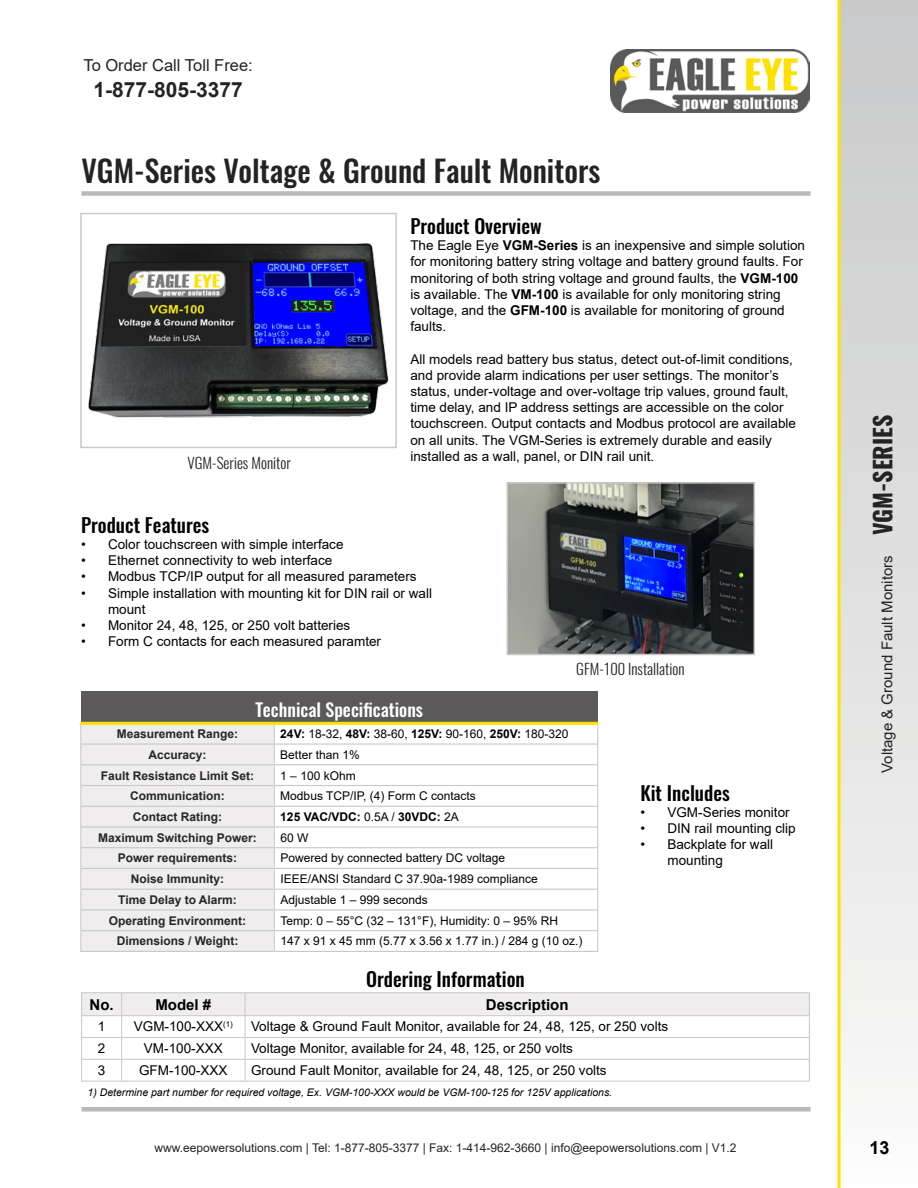
<style>
.page{position:relative;width:918px;height:1188px;background:#fff}
.page>*{position:absolute;margin:0;border:0;box-sizing:border-box;transform-origin:0 0}
.t1{font:500 30px "Oswald";color:#242323}
.t2{font:700 21px "Arial";color:#232323}
.t3{font:500 19.5px "Oswald";color:#000}
.t4{font:500 18px "Oswald";color:#fffffe}
.t5{font:700 18px "Arial";color:#000}
.t6{font:16.5px "Arial";color:#232323}
.t7{font:15px "Arial";color:#232323}
.t8{font:300 15px "Oswald";color:#242323}
.t9{font:700 15px "Arial";color:#000}
.t10{font:13.5px/16.2px "Arial";color:#000}
.t11{font:12px "Arial";color:#000}
.t12{font:700 12px "Arial";color:#262626}
.t13{font:12px "Arial";color:#232323}
.t14{font:700 12px "Arial";color:#000}
.t15{font:italic 10.5px "Arial";color:#000}
.s1{font-weight:700}
.s2{font-weight:400}
.s3{font-family:"Oswald";font-weight:700;font-size:24px}
</style>
<div class="page">
<div style="left:82px;top:1107px;width:729px;height:5px;background:#bab8b8"></div>
<div style="left:82px;top:191px;width:729px;height:5px;background:#bab8b8"></div>
<img style="left:610px;top:50px;width:200px;height:62px">
<hr style="left:81px;top:992px;width:41px;height:1px;background:#cdcbcb">
<hr style="left:122px;top:992px;width:123px;height:1px;background:#cdcbcb">
<hr style="left:245px;top:992px;width:565px;height:1px;background:#cdcbcb">
<svg style="left:81px;top:993px;width:729px;height:88px"></svg>
<hr style="left:81px;top:1081px;width:41px;height:1px;background:#cdcbcb">
<hr style="left:122px;top:1081px;width:123px;height:1px;background:#cdcbcb">
<hr style="left:245px;top:1081px;width:565px;height:1px;background:#cdcbcb">
<div style="left:81px;top:692px;width:517px;height:31px;background:#5b5959"></div>
<div style="left:81px;top:725px;width:193px;height:226px;background:#efeded"></div>
<svg style="left:80px;top:725px;width:1px;height:226px"></svg>
<svg style="left:274px;top:725px;width:1px;height:226px"></svg>
<svg style="left:597px;top:725px;width:1px;height:226px"></svg>
<hr style="left:80px;top:722px;width:194px;height:3px;background:#fee100">
<hr style="left:274px;top:722px;width:324px;height:3px;background:#fee100">
<hr style="left:81px;top:743px;width:193px;height:2px;background:#c8c8c8">
<hr style="left:274px;top:743px;width:323px;height:2px;background:#c8c8c8">
<hr style="left:81px;top:764px;width:193px;height:1px;background:#c8c8c8">
<hr style="left:274px;top:764px;width:323px;height:1px;background:#c8c8c8">
<hr style="left:81px;top:785px;width:193px;height:1px;background:#c8c8c8">
<hr style="left:274px;top:785px;width:323px;height:1px;background:#c8c8c8">
<hr style="left:81px;top:806px;width:193px;height:1px;background:#c8c8c8">
<hr style="left:274px;top:806px;width:323px;height:1px;background:#c8c8c8">
<hr style="left:81px;top:826px;width:193px;height:2px;background:#c8c8c8">
<hr style="left:274px;top:826px;width:323px;height:2px;background:#c8c8c8">
<hr style="left:81px;top:847px;width:193px;height:1px;background:#c8c8c8">
<hr style="left:274px;top:847px;width:323px;height:1px;background:#c8c8c8">
<hr style="left:81px;top:868px;width:193px;height:1px;background:#c8c8c8">
<hr style="left:274px;top:868px;width:323px;height:1px;background:#c8c8c8">
<hr style="left:81px;top:889px;width:193px;height:1px;background:#c8c8c8">
<hr style="left:274px;top:889px;width:323px;height:1px;background:#c8c8c8">
<hr style="left:81px;top:909px;width:193px;height:1px;background:#c8c8c8">
<hr style="left:274px;top:909px;width:323px;height:1px;background:#c8c8c8">
<hr style="left:81px;top:930px;width:193px;height:1px;background:#c8c8c8">
<hr style="left:274px;top:930px;width:323px;height:1px;background:#c8c8c8">
<hr style="left:80px;top:951px;width:194px;height:1px;background:#c8c8c8">
<hr style="left:274px;top:951px;width:324px;height:1px;background:#c8c8c8">
<img style="left:88px;top:243px;width:301px;height:175px">
<div style="left:80px;top:213px;width:317px;height:235px;border:2px solid #cac9c8"></div>
<div style="left:841px;top:0;width:77px;height:1188px;background:linear-gradient(to bottom,#c8c8c9,#fbfafa)"></div>
<hr style="left:838px;top:0;width:3px;height:1188px;background:#fee100">
<img style="left:510px;top:485px;width:242px;height:167px">
<div style="left:507px;top:482px;width:248px;height:173px;border:2px solid #c8c8c8"></div>
<p class="t6" style="left:83px;top:54px;width:171px">To Order Call Toll Free:</p>
<h2 class="t2" style="left:93px;top:74px;width:151px">1-877-805-3377</h2>
<h1 class="t1" style="left:82px;top:150px;width:520px">VGM-Series Voltage &amp; Ground Fault Monitors</h1>
<p class="t8" style="left:187px;top:453px;width:105px">VGM-Series Monitor</p>
<h3 class="t3" style="left:410px;top:212px;width:133px">Product Overview</h3>
<p class="t10" style="left:410px;top:237px;width:396px">The Eagle Eye <span class="s1">VGM-Series</span> is an inexpensive and simple solution for monitoring battery string voltage and battery ground faults. For monitoring of both string voltage and ground faults, the <span class="s1">VGM-100 </span>is available. The <span class="s1">VM-100</span> is available for only monitoring string voltage, and the <span class="s1">GFM-100</span> is available for monitoring of ground faults.</p>
<p class="t10" style="left:410px;top:351px;width:387px">All models read battery bus status, detect out-of-limit conditions, and provide alarm indications per user settings. The monitor’s status, under-voltage and over-voltage trip values, ground fault, time delay, and IP address settings are accessible on the color touchscreen. Output contacts and Modbus protocol are available on all units. The VGM-Series is extremely durable and easily installed as a wall, panel, or DIN rail unit.</p>
<h3 class="t3" style="left:81px;top:511px;width:130px">Product Features</h3>
<p class="t10" style="left:81px;top:536px;width:264px">• Color touchscreen with simple interface</p>
<p class="t10" style="left:81px;top:552px;width:253px">• Ethernet connectivity to web interface</p>
<p class="t10" style="left:81px;top:568px;width:337px">• Modbus TCP/IP output for all measured parameters</p>
<p class="t10" style="left:108px;top:585px;width:326px;text-indent:-27px">• Simple installation with mounting kit for DIN rail or wall mount</p>
<p class="t10" style="left:81px;top:617px;width:271px">• Monitor 24, 48, 125, or 250 volt batteries</p>
<p class="t10" style="left:81px;top:633px;width:302px">• Form C contacts for each measured paramter</p>
<h3 class="t4" style="left:256px;top:697px;width:169px">Technical Specifications</h3>
<p class="t8" style="left:576px;top:659px;width:110px">GFM-100 Installation</p>
<p class="t12" style="left:117px;top:725px;width:123px">Measurement Range:</p>
<p class="t11" style="left:280px;top:726px;width:290px"><span class="s1">24V:</span> 18-32, <span class="s1">48V:</span> 38-60, <span class="s1">125V:</span> 90-160, <span class="s1">250V:</span> 180-320</p>
<p class="t12" style="left:149px;top:746px;width:60px">Accuracy:</p>
<p class="t11" style="left:280px;top:746px;width:81px">Better than 1%</p>
<p class="t12" style="left:101px;top:767px;width:155px">Fault Resistance Limit Set:</p>
<p class="t11" style="left:280px;top:767px;width:77px">1 – 100 kOhm</p>
<p class="t12" style="left:130px;top:788px;width:96px">Communication:</p>
<p class="t11" style="left:280px;top:788px;width:197px">Modbus TCP/IP, (4) Form C contacts</p>
<p class="t12" style="left:133px;top:808px;width:91px">Contact Rating:</p>
<p class="t14" style="left:280px;top:808px;width:180px">125 VAC/VDC: <span class="s2">0.5A /</span> 30VDC: <span class="s2">2A</span></p>
<p class="t12" style="left:98px;top:829px;width:160px">Maximum Switching Power:</p>
<p class="t11" style="left:280px;top:829px;width:30px">60 W</p>
<p class="t12" style="left:118px;top:850px;width:121px">Power requirements:</p>
<p class="t11" style="left:280px;top:850px;width:226px">Powered by connected battery DC voltage</p>
<p class="t12" style="left:131px;top:871px;width:95px">Noise Immunity:</p>
<p class="t11" style="left:280px;top:871px;width:259px">IEEE/ANSI Standard C 37.90a-1989 compliance</p>
<p class="t12" style="left:118px;top:891px;width:120px">Time Delay to Alarm:</p>
<p class="t11" style="left:280px;top:891px;width:149px">Adjustable 1 – 999 seconds</p>
<p class="t12" style="left:109px;top:912px;width:139px">Operating Environment:</p>
<p class="t11" style="left:280px;top:912px;width:279px">Temp: 0 – 55°C (32 – 131°F), Humidity: 0 – 95% RH</p>
<p class="t12" style="left:117px;top:933px;width:123px">Dimensions / Weight:</p>
<p class="t11" style="left:280px;top:933px;width:304px">147 x 91 x 45 mm (5.77 x 3.56 x 1.77 in.) / 284 g (10 oz.)</p>
<h3 class="t3" style="left:366px;top:965px;width:160px">Ordering Information</h3>
<h3 class="t3" style="left:640px;top:779px;width:91px">Kit Includes</h3>
<p class="t10" style="left:640px;top:804px;width:151px">• VGM-Series monitor</p>
<p class="t10" style="left:640px;top:820px;width:157px">• DIN rail mounting clip</p>
<p class="t10" style="left:667px;top:836px;width:107px;text-indent:-27px">• Backplate for wall mounting</p>
<p class="t9" style="left:90px;top:994px;width:26px">No.</p>
<p class="t9" style="left:155px;top:994px;width:57px">Model #</p>
<p class="t9" style="left:486px;top:994px;width:84px">Description</p>
<p class="t10" style="left:98px;top:1019px;width:9px">1</p>
<p class="t10" style="left:134px;top:1019px;width:100px">VGM-100-XXX<sup>(1)</sup></p>
<p class="t10" style="left:251px;top:1019px;width:419px">Voltage &amp; Ground Fault Monitor, available for 24, 48, 125, or 250 volts</p>
<p class="t10" style="left:98px;top:1040px;width:9px">2</p>
<p class="t10" style="left:144px;top:1040px;width:80px">VM-100-XXX</p>
<p class="t10" style="left:251px;top:1040px;width:323px">Voltage Monitor, available for 24, 48, 125, or 250 volts</p>
<p class="t10" style="left:98px;top:1062px;width:9px">3</p>
<p class="t10" style="left:139px;top:1062px;width:90px">GFM-100-XXX</p>
<p class="t10" style="left:251px;top:1062px;width:357px">Ground Fault Monitor, available for 24, 48, 125, or 250 volts</p>
<p class="t15" style="left:88px;top:1085px;width:526px">1) Determine part number for required voltage, Ex. VGM-100-XXX would be VGM-100-125 for 125V applications.</p>
<p class="t13" style="left:154px;top:1139px;width:584px">www.eepowersolutions.com | Tel: 1-877-805-3377 | Fax: 1-414-962-3660 | info@eepowersolutions.com | V1.2</p>
<p class="t7" style="left:877px;top:773px;width:360px;rotate:-90deg">Voltage &amp; Ground Fault Monitors <span class="s3">VGM-SERIES</span></p>
<h3 class="t5" style="left:870px;top:1135px;width:22px">13</h3>
</div>
